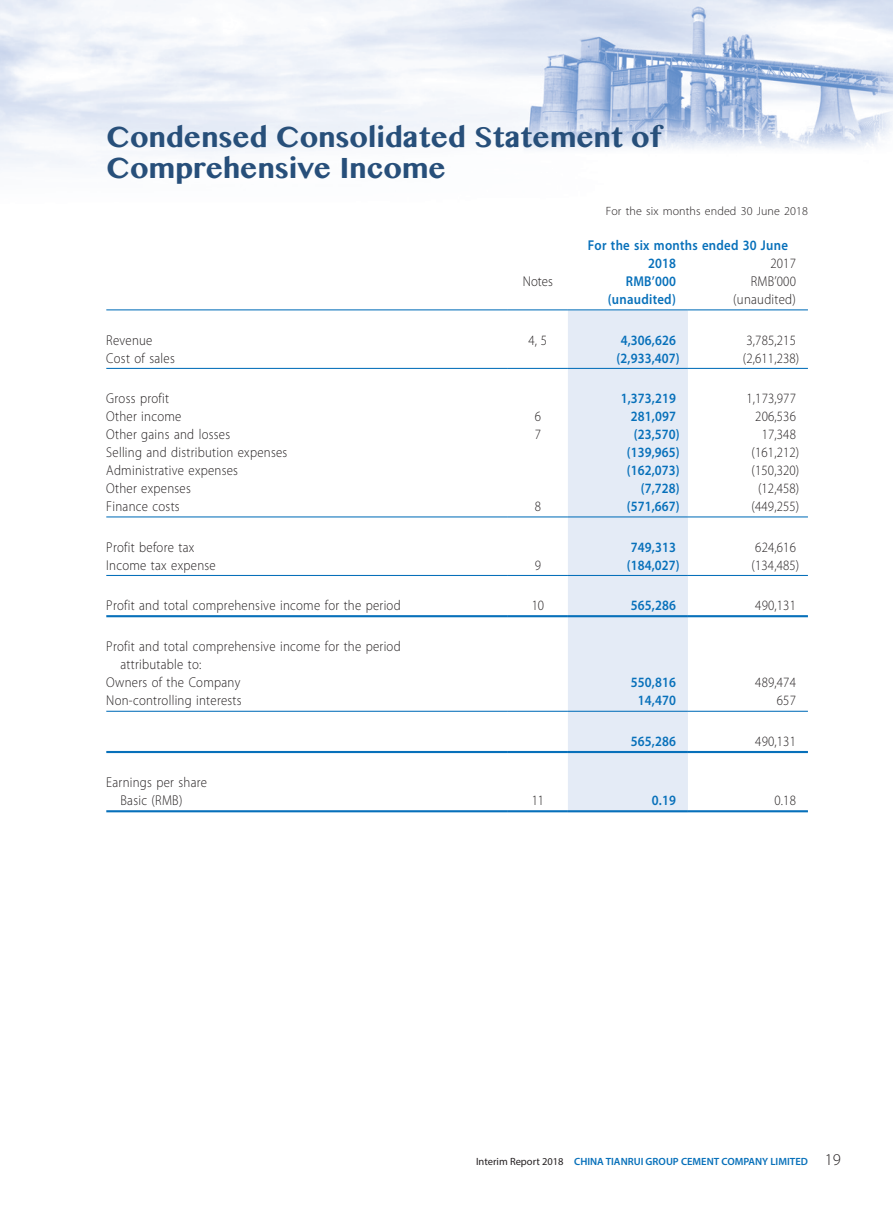
<style>
.page{position:relative;width:893px;height:1212px;background:#fff}
.page>*{position:absolute;margin:0;border:0;box-sizing:border-box;transform-origin:0 0}
.t1{font:700 28.5px/31.5px "Myanmar MN";color:#274f7a}
.t2{font:300 16.5px "Myriad Pro";color:#231f20}
._15_Table_Stub{font:300 14.25px/18px "Myriad Pro";letter-spacing:.02em;color:#231f20;scale:.9 1}
._01_Body_Text{font:600 14.25px "Myriad Pro";letter-spacing:.01em;color:#0770ba;scale:.9 1}
._01_Body_Text-2{font:300 14.25px "Myriad Pro";letter-spacing:.01em;color:#231f20;scale:.9 1}
.t3{font:300 12px "Myriad Pro";letter-spacing:.01em;color:#231f20}
.t4{font:600 10.5px "Myriad Pro";color:#0770ba}
.s1{font-weight:400;color:#231f20}
</style>
<div class="page">
<img style="left:0;top:0;width:893px;height:167px">
<div style="left:568px;top:310px;width:120px;height:500px;background:#e4ebf6"></div>
<hr style="left:106px;top:309px;width:402px;height:1px;background:#0770ba">
<hr style="left:508px;top:309px;width:60px;height:1px;background:#0770ba">
<hr style="left:568px;top:309px;width:120px;height:1px;background:#0770ba">
<hr style="left:688px;top:309px;width:120px;height:1px;background:#0770ba">
<hr style="left:106px;top:368px;width:402px;height:1px;background:#0770ba">
<hr style="left:508px;top:368px;width:60px;height:1px;background:#0770ba">
<hr style="left:568px;top:368px;width:120px;height:1px;background:#0770ba">
<hr style="left:688px;top:368px;width:120px;height:1px;background:#0770ba">
<hr style="left:106px;top:516px;width:402px;height:1px;background:#0770ba">
<hr style="left:508px;top:516px;width:60px;height:1px;background:#0770ba">
<hr style="left:568px;top:516px;width:120px;height:1px;background:#0770ba">
<hr style="left:688px;top:516px;width:120px;height:1px;background:#0770ba">
<hr style="left:106px;top:575px;width:402px;height:1px;background:#0770ba">
<hr style="left:508px;top:575px;width:60px;height:1px;background:#0770ba">
<hr style="left:568px;top:575px;width:120px;height:1px;background:#0770ba">
<hr style="left:688px;top:575px;width:120px;height:1px;background:#0770ba">
<hr style="left:106px;top:615px;width:402px;height:2px;background:#0770ba">
<hr style="left:508px;top:615px;width:60px;height:2px;background:#0770ba">
<hr style="left:568px;top:615px;width:120px;height:2px;background:#0770ba">
<hr style="left:688px;top:615px;width:120px;height:2px;background:#0770ba">
<hr style="left:106px;top:711px;width:402px;height:1px;background:#0770ba">
<hr style="left:508px;top:711px;width:60px;height:1px;background:#0770ba">
<hr style="left:568px;top:711px;width:120px;height:1px;background:#0770ba">
<hr style="left:688px;top:711px;width:120px;height:1px;background:#0770ba">
<hr style="left:106px;top:751px;width:402px;height:2px;background:#0770ba">
<hr style="left:508px;top:751px;width:60px;height:2px;background:#0770ba">
<hr style="left:568px;top:751px;width:120px;height:2px;background:#0770ba">
<hr style="left:688px;top:751px;width:120px;height:2px;background:#0770ba">
<hr style="left:106px;top:810px;width:402px;height:2px;background:#0770ba">
<hr style="left:508px;top:810px;width:60px;height:2px;background:#0770ba">
<hr style="left:568px;top:810px;width:120px;height:2px;background:#0770ba">
<hr style="left:688px;top:810px;width:120px;height:2px;background:#0770ba">
<h1 class="t1" style="left:106px;top:121px;width:557px">Condensed Consolidated Statement of<br>Comprehensive Income</h1>
<p class="t3" style="left:606px;top:205px;width:204px">For the six months ended 30 June 2018</p>
<p class="_01_Body_Text" style="left:588px;top:237px;width:224px">For the six months ended 30 June</p>
<p class="_01_Body_Text" style="left:648px;top:255px;width:32px">2018</p>
<p class="_01_Body_Text-2" style="left:770px;top:255px;width:30px">2017</p>
<p class="_01_Body_Text-2" style="left:523px;top:273px;width:35px">Notes</p>
<p class="_01_Body_Text" style="left:626px;top:273px;width:57px">RMB’000</p>
<p class="_01_Body_Text-2" style="left:751px;top:273px;width:52px">RMB’000</p>
<p class="_01_Body_Text" style="left:608px;top:291px;width:77px">(unaudited)</p>
<p class="_01_Body_Text-2" style="left:733px;top:291px;width:71px">(unaudited)</p>
<p class="_15_Table_Stub" style="left:106px;top:331px;width:53px">Revenue</p>
<p class="_01_Body_Text-2" style="left:529px;top:332px;width:22px">4, 5</p>
<p class="_01_Body_Text" style="left:621px;top:332px;width:63px">4,306,626</p>
<p class="_01_Body_Text-2" style="left:746px;top:332px;width:56px">3,785,215</p>
<p class="_15_Table_Stub" style="left:106px;top:349px;width:78px">Cost of sales</p>
<p class="_01_Body_Text" style="left:617px;top:350px;width:72px">(2,933,407)</p>
<p class="_01_Body_Text-2" style="left:743px;top:350px;width:64px">(2,611,238)</p>
<p class="_15_Table_Stub" style="left:106px;top:390px;width:71px">Gross profit</p>
<p class="_01_Body_Text" style="left:621px;top:390px;width:63px">1,373,219</p>
<p class="_01_Body_Text-2" style="left:746px;top:390px;width:56px">1,173,977</p>
<p class="_15_Table_Stub" style="left:106px;top:408px;width:85px">Other income</p>
<p class="_01_Body_Text-2" style="left:535px;top:408px;width:8px">6</p>
<p class="_01_Body_Text" style="left:631px;top:408px;width:52px">281,097</p>
<p class="_01_Body_Text-2" style="left:755px;top:408px;width:47px">206,536</p>
<p class="_15_Table_Stub" style="left:106px;top:426px;width:139px">Other gains and losses</p>
<p class="_01_Body_Text-2" style="left:535px;top:426px;width:8px">7</p>
<p class="_01_Body_Text" style="left:634px;top:426px;width:53px">(23,570)</p>
<p class="_01_Body_Text-2" style="left:762px;top:426px;width:40px">17,348</p>
<p class="_15_Table_Stub" style="left:106px;top:444px;width:203px">Selling and distribution expenses</p>
<p class="_01_Body_Text" style="left:627px;top:444px;width:60px">(139,965)</p>
<p class="_01_Body_Text-2" style="left:752px;top:444px;width:55px">(161,212)</p>
<p class="_15_Table_Stub" style="left:106px;top:462px;width:148px">Administrative expenses</p>
<p class="_01_Body_Text" style="left:627px;top:462px;width:60px">(162,073)</p>
<p class="_01_Body_Text-2" style="left:752px;top:462px;width:55px">(150,320)</p>
<p class="_15_Table_Stub" style="left:106px;top:480px;width:95px">Other expenses</p>
<p class="_01_Body_Text" style="left:641px;top:480px;width:45px">(7,728)</p>
<p class="_01_Body_Text-2" style="left:758px;top:480px;width:47px">(12,458)</p>
<p class="_15_Table_Stub" style="left:106px;top:498px;width:83px">Finance costs</p>
<p class="_01_Body_Text-2" style="left:535px;top:498px;width:8px">8</p>
<p class="_01_Body_Text" style="left:627px;top:498px;width:60px">(571,667)</p>
<p class="_01_Body_Text-2" style="left:752px;top:498px;width:55px">(449,255)</p>
<p class="_15_Table_Stub" style="left:106px;top:538px;width:99px">Profit before tax</p>
<p class="_01_Body_Text" style="left:631px;top:539px;width:52px">749,313</p>
<p class="_01_Body_Text-2" style="left:755px;top:539px;width:47px">624,616</p>
<p class="_15_Table_Stub" style="left:106px;top:556px;width:123px">Income tax expense</p>
<p class="_01_Body_Text-2" style="left:535px;top:557px;width:8px">9</p>
<p class="_01_Body_Text" style="left:627px;top:557px;width:60px">(184,027)</p>
<p class="_01_Body_Text-2" style="left:752px;top:557px;width:55px">(134,485)</p>
<p class="_15_Table_Stub" style="left:106px;top:597px;width:329px">Profit and total comprehensive income for the period</p>
<p class="_01_Body_Text-2" style="left:532px;top:598px;width:15px">10</p>
<p class="_01_Body_Text" style="left:631px;top:597px;width:52px">565,286</p>
<p class="_01_Body_Text-2" style="left:755px;top:598px;width:47px">490,131</p>
<p class="_15_Table_Stub" style="left:121px;top:638px;width:313px;text-indent:-14px">Profit and total comprehensive income for the period attributable to:</p>
<p class="_15_Table_Stub" style="left:106px;top:674px;width:150px">Owners of the Company</p>
<p class="_01_Body_Text" style="left:631px;top:675px;width:52px">550,816</p>
<p class="_01_Body_Text-2" style="left:755px;top:675px;width:47px">489,474</p>
<p class="_15_Table_Stub" style="left:106px;top:692px;width:152px">Non-controlling interests</p>
<p class="_01_Body_Text" style="left:638px;top:693px;width:44px">14,470</p>
<p class="_01_Body_Text-2" style="left:777px;top:693px;width:23px">657</p>
<p class="_01_Body_Text" style="left:631px;top:733px;width:52px">565,286</p>
<p class="_01_Body_Text-2" style="left:755px;top:733px;width:47px">490,131</p>
<p class="_15_Table_Stub" style="left:106px;top:774px;width:114px">Earnings per share</p>
<p class="_15_Table_Stub" style="left:121px;top:792px;width:70px">Basic (RMB)</p>
<p class="_01_Body_Text-2" style="left:532px;top:793px;width:15px">11</p>
<p class="_01_Body_Text" style="left:652px;top:792px;width:28px">0.19</p>
<p class="_01_Body_Text-2" style="left:774px;top:793px;width:25px">0.18</p>
<p class="t4" style="left:476px;top:1156px;width:333px"><span class="s1">Interim Report 2018</span> CHINA TIANRUI GROUP CEMENT COMPANY LIMITED</p>
<p class="t2" style="left:825px;top:1150px;width:18px">19</p>
</div>
